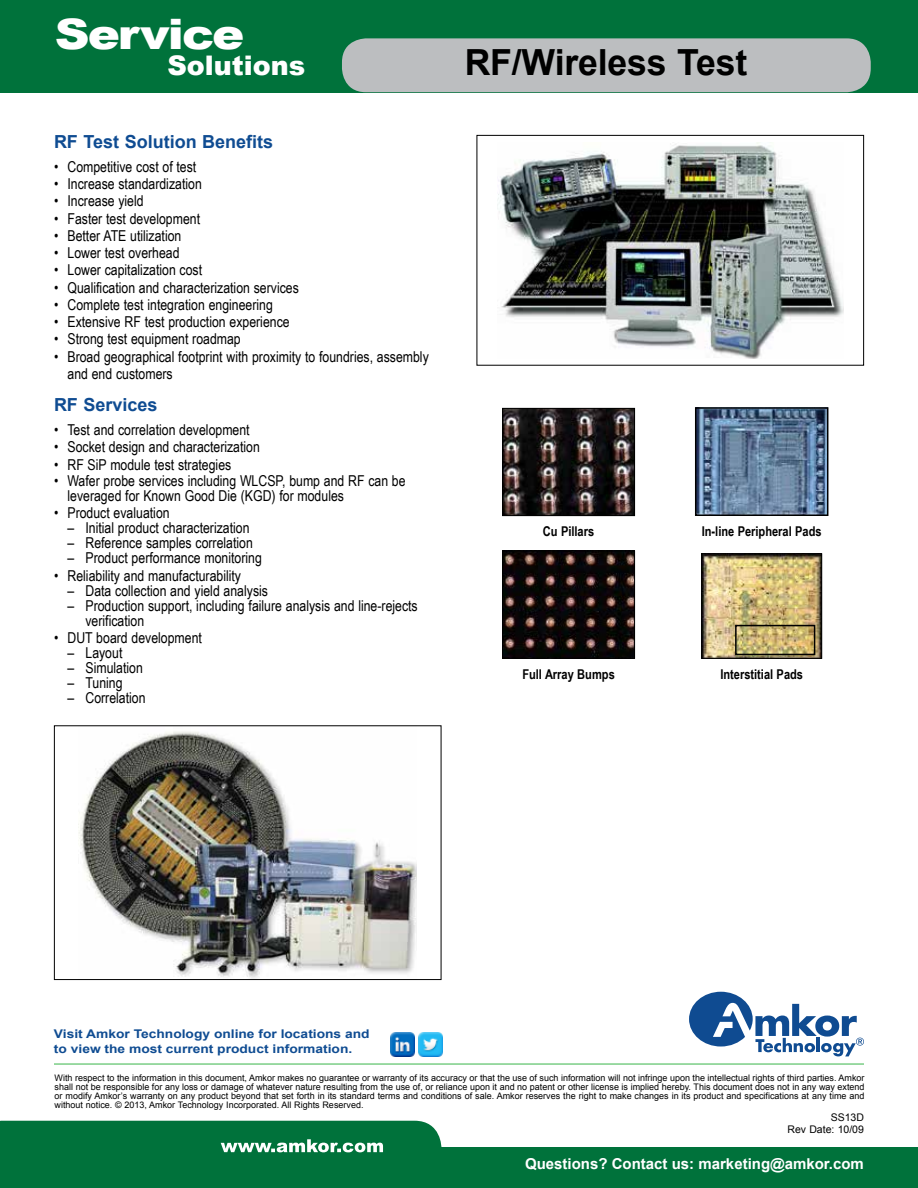
<style>
.page{position:relative;width:918px;height:1188px;background:#fff}
.page>*{position:absolute;margin:0;border:0;box-sizing:border-box;transform-origin:0 0}
.t1{font:900 42px "Arial";letter-spacing:-.04em;color:#fff;scale:1.15 1}
.t2{font:700 36px "Arial";letter-spacing:-.005em;color:#000}
.t3{font:900 27px "Arial";color:#fff}
.t4{font:700 18px "Arial";color:#0f4c92}
.t5{font:15px/15px "Arial Narrow";color:#000}
.t6{font:700 15px "Arial";color:#fff}
.t7{font:700 13.5px "Arial Narrow";color:#000}
.t8{font:700 12px/15px "Arial";color:#0f4c92;scale:1.15 1}
.t9{font:10.5px/12px "Arial";color:#000;text-align:right}
.t10{font:9px/9px "Arial";color:#000;text-align:justify}
</style>
<div class="page">
<div style="left:0;top:0;width:918px;height:93px;background:#00723b"></div>
<div style="left:342px;top:38px;width:529px;height:54px;background:#bcbec0;border-radius:24px"></div>
<div style="left:0;top:1148px;width:918px;height:40px;background:#00723b"></div>
<svg style="left:689px;top:992px;width:175px;height:64px"></svg>
<hr style="left:54px;top:1064px;width:810px;height:1px;background:#39b54a">
<svg style="left:0;top:1121px;width:441px;height:32px"></svg>
<img style="left:391px;top:1033px;width:23px;height:23px">
<img style="left:419px;top:1033px;width:23px;height:23px">
<img style="left:79px;top:731px;width:338px;height:247px">
<div style="left:54px;top:725px;width:387px;height:255px;border:1px solid #000"></div>
<img style="left:497px;top:142px;width:346px;height:217px">
<div style="left:477px;top:135px;width:387px;height:231px;border:1px solid #000"></div>
<img style="left:502px;top:408px;width:133px;height:108px">
<svg style="left:695px;top:407px;width:134px;height:109px;background:#5e7895"></svg>
<svg style="left:502px;top:550px;width:133px;height:109px;background:#211816"></svg>
<img style="left:701px;top:553px;width:121px;height:106px">
<div style="left:735px;top:625px;width:80px;height:30px;border:2px solid #000"></div>
<h1 class="t1" style="left:55px;top:4px;width:167px">Service</h1>
<h3 class="t3" style="left:167px;top:46px;width:139px">Solutions</h3>
<p class="t4" style="left:54px;top:130px;width:221px">RF Test Solution Benefits</p>
<p class="t5" style="left:54px;top:158px;width:144px">• Competitive cost of test</p>
<p class="t5" style="left:54px;top:176px;width:149px">• Increase standardization</p>
<p class="t5" style="left:54px;top:193px;width:91px">• Increase yield</p>
<p class="t5" style="left:54px;top:210px;width:148px">• Faster test development</p>
<p class="t5" style="left:54px;top:227px;width:129px">• Better ATE utilization</p>
<p class="t5" style="left:54px;top:245px;width:127px">• Lower test overhead</p>
<p class="t5" style="left:54px;top:262px;width:150px">• Lower capitalization cost</p>
<p class="t5" style="left:54px;top:279px;width:246px">• Qualification and characterization services</p>
<p class="t5" style="left:54px;top:296px;width:220px">• Complete test integration engineering</p>
<p class="t5" style="left:54px;top:314px;width:237px">• Extensive RF test production experience</p>
<p class="t5" style="left:54px;top:331px;width:188px">• Strong test equipment roadmap</p>
<p class="t5" style="left:68px;top:348px;width:363px;line-height:16.5px;text-indent:-14px">• Broad geographical footprint with proximity to foundries, assembly and end customers</p>
<p class="t4" style="left:54px;top:393px;width:105px">RF Services</p>
<p class="t5" style="left:54px;top:422px;width:197px">• Test and correlation development</p>
<p class="t5" style="left:54px;top:439px;width:207px">• Socket design and characterization</p>
<p class="t5" style="left:54px;top:456px;width:179px">• RF SiP module test strategies</p>
<p class="t5" style="left:68px;top:473px;width:340px;text-indent:-14px">• Wafer probe services including WLCSP, bump and RF can be leveraged for Known Good Die (KGD) for modules</p>
<p class="t5" style="left:54px;top:505px;width:117px">• Product evaluation</p>
<p class="t5" style="left:68px;top:520px;width:184px">– Initial product characterization</p>
<p class="t5" style="left:68px;top:535px;width:187px">– Reference samples correlation</p>
<p class="t5" style="left:68px;top:550px;width:196px">– Product performance monitoring</p>
<p class="t5" style="left:54px;top:567px;width:189px">• Reliability and manufacturability</p>
<p class="t5" style="left:68px;top:582px;width:202px">– Data collection and yield analysis</p>
<p class="t5" style="left:86px;top:597px;width:334px;text-indent:-18px">– Production support, including failure analysis and line-rejects verification</p>
<p class="t5" style="left:54px;top:629px;width:149px">• DUT board development</p>
<p class="t5" style="left:68px;top:644px;width:56px">– Layout</p>
<p class="t5" style="left:68px;top:659px;width:77px">– Simulation</p>
<p class="t5" style="left:68px;top:674px;width:57px">– Tuning</p>
<p class="t5" style="left:68px;top:689px;width:80px">– Correlation</p>
<h2 class="t2" style="left:465px;top:39px;width:284px">RF/Wireless Test</h2>
<p class="t7" style="left:543px;top:521px;width:53px">Cu Pillars</p>
<p class="t7" style="left:702px;top:521px;width:121px">In-line Peripheral Pads</p>
<p class="t7" style="left:522px;top:664px;width:94px">Full Array Bumps</p>
<p class="t7" style="left:720px;top:664px;width:84px">Interstitial Pads</p>
<p class="t8" style="left:54px;top:1027px;width:276px">Visit Amkor Technology online for locations and to view the most current product information.</p>
<p class="t10" style="left:55px;top:1074px;width:812px">With respect to the information in this document, Amkor makes no guarantee or warranty of its accuracy or that the use of such information will not infringe upon the intellectual rights of third parties. Amkor shall not be responsible for any loss or damage of whatever nature resulting from the use of, or reliance upon it and no patent or other license is implied hereby. This document does not in any way extend or modify Amkor’s warranty on any product beyond that set forth in its standard terms and conditions of sale. Amkor reserves the right to make changes in its product and specifications at any time and without notice. © 2013, Amkor Technology Incorporated. All Rights Reserved.</p>
<p class="t9" style="left:788px;top:1112px;width:78px">SS13D<br>Rev Date: 10/09</p>
<p class="t6" style="left:525px;top:1153px;width:340px">Questions? Contact us: marketing@amkor.com</p>
</div>
